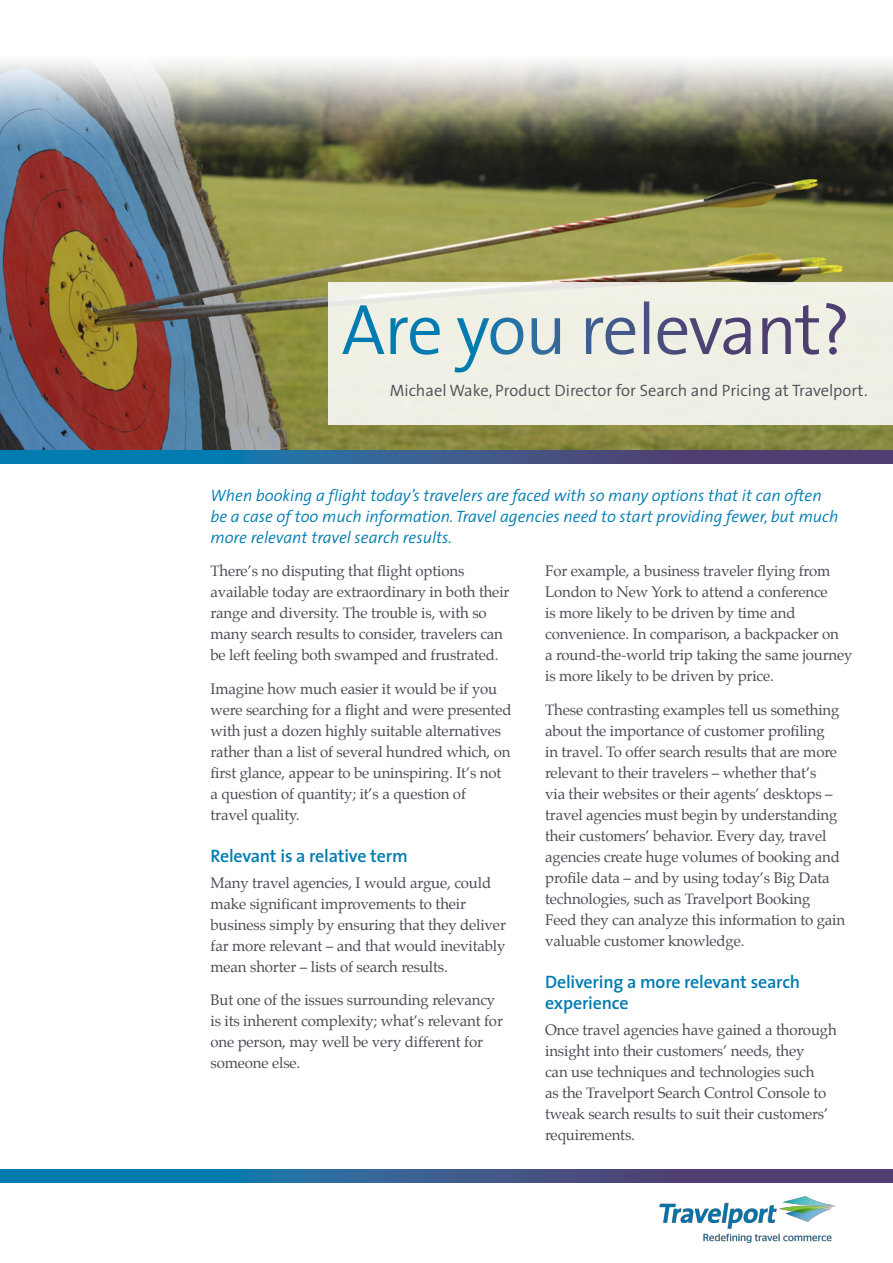
<style>
.page{position:relative;width:893px;height:1263px;background:#fff}
.page>*{position:absolute;margin:0;border:0;box-sizing:border-box;transform-origin:0 0}
.t1{font:700 18px/21px "Travelport Sans";letter-spacing:-.01em;color:#007cb1}
.t2{font:italic 16.5px/21px "Travelport Sans";color:#007cb1}
.t3{font:16.5px "Travelport Sans";color:#4a4d55}
.t4{font:15px/21px "Palatino";letter-spacing:-.01em;color:#4a4d55}
</style>
<div class="page">
<img style="left:0;top:60px;width:893px;height:391px">
<div style="left:328px;top:282px;width:565px;height:143px;background:#eff0e5"></div>
<svg style="left:342px;top:301px;width:504px;height:54px"></svg>
<svg style="left:0;top:1169px;width:893px;height:13px;background:#2f5d8f"></svg>
<svg style="left:0;top:451px;width:893px;height:12px;background:#2f5d8f"></svg>
<img style="left:641px;top:1182px;width:211px;height:61px">
<p class="t3" style="left:390px;top:376px;width:479px">Michael Wake, Product Director for Search and Pricing at Travelport.</p>
<p class="t2" style="left:210px;top:484px;width:629px">When booking a flight today’s travelers are faced with so many options that it can often be a case of too much information. Travel agencies need to start providing fewer, but much more relevant travel search results.</p>
<p class="t4" style="left:210px;top:561px;width:300px">There’s no disputing that flight options available today are extraordinary in both their range and diversity. The trouble is, with so many search results to consider, travelers can be left feeling both swamped and frustrated.</p>
<p class="t4" style="left:210px;top:678px;width:303px">Imagine how much easier it would be if you were searching for a flight and were presented with just a dozen highly suitable alternatives rather than a list of several hundred which, on first glance, appear to be uninspiring. It’s not a question of quantity; it’s a question of<br>travel quality.</p>
<p class="t1" style="left:210px;top:845px;width:199px">Relevant is a relative term</p>
<p class="t4" style="left:210px;top:872px;width:297px">Many travel agencies, I would argue, could make significant improvements to their business simply by ensuring that they deliver far more relevant – and that would inevitably mean shorter – lists of search results.</p>
<p class="t4" style="left:210px;top:990px;width:294px">But one of the issues surrounding relevancy is its inherent complexity; what’s relevant for one person, may well be very different for someone else.</p>
<p class="t4" style="left:545px;top:561px;width:309px">For example, a business traveler flying from London to New York to attend a conference<br>is more likely to be driven by time and convenience. In comparison, a backpacker on<br>a round-the-world trip taking the same journey is more likely to be driven by price.</p>
<p class="t4" style="left:545px;top:699px;width:302px">These contrasting examples tell us something about the importance of customer profiling<br>in travel. To offer search results that are more relevant to their travelers – whether that’s<br>via their websites or their agents’ desktops – travel agencies must begin by understanding their customers’ behavior. Every day, travel agencies create huge volumes of booking and profile data – and by using today’s Big Data technologies, such as Travelport Booking Feed they can analyze this information to gain valuable customer knowledge.</p>
<p class="t1" style="left:545px;top:971px;width:257px">Delivering a more relevant search experience</p>
<p class="t4" style="left:545px;top:1019px;width:293px">Once travel agencies have gained a thorough insight into their customers’ needs, they<br>can use techniques and technologies such<br>as the Travelport Search Control Console to tweak search results to suit their customers’ requirements.</p>
</div>
